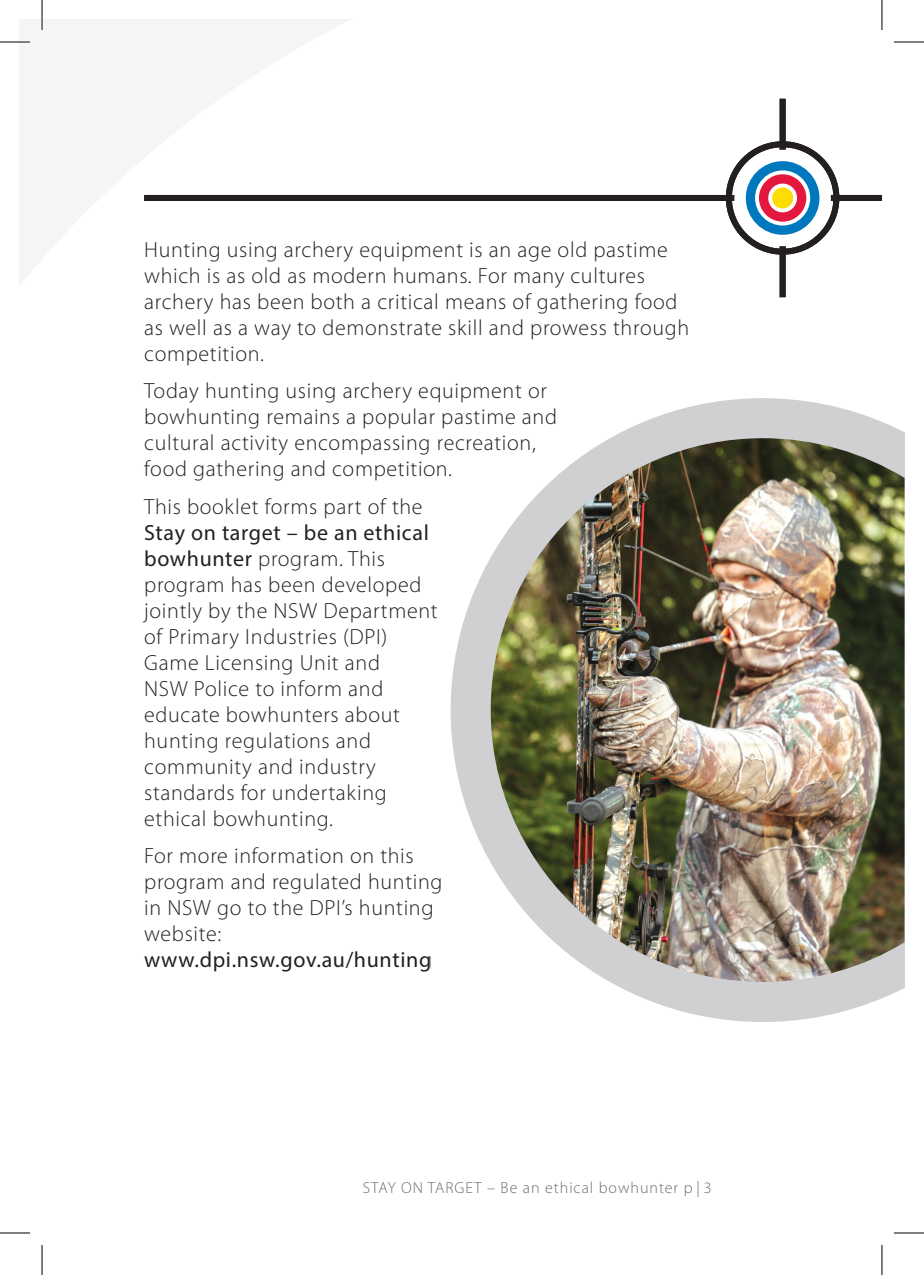
<style>
.page{position:relative;width:924px;height:1275px;background:#fff}
.page>*{position:absolute;margin:0;border:0;box-sizing:border-box;transform-origin:0 0}
.t1{font:300 22px/26px "Myriad Pro";letter-spacing:.03em;color:#231f20}
.t2{font:22px "Myriad Pro";letter-spacing:.03em;color:#231f20}
.t3{font:300 16px "Myriad Pro";letter-spacing:.06em;color:#6c6d70}
.s1{font-weight:400}
</style>
<div class="page">
<hr style="left:881px;top:1245px;width:1px;height:30px;background:#000">
<hr style="left:881px;top:0;width:1px;height:30px;background:#000">
<hr style="left:42px;top:1245px;width:1px;height:30px;background:#000">
<hr style="left:42px;top:0;width:1px;height:30px;background:#000">
<hr style="left:893px;top:1232px;width:30px;height:1px;background:#000">
<hr style="left:0;top:1232px;width:30px;height:1px;background:#000">
<hr style="left:893px;top:42px;width:30px;height:1px;background:#000">
<hr style="left:0;top:42px;width:30px;height:1px;background:#000">
<div style="left:725px;top:141px;width:114px;height:114px;border:6px solid #231f20;border-radius:50%"></div>
<div style="left:144px;top:195px;width:737px;height:6px;background:#231f20"></div>
<div style="left:779px;top:99px;width:6px;height:198px;background:#231f20"></div>
<div style="left:734px;top:150px;width:96px;height:96px;background:#fff;border-radius:50%"></div>
<svg style="left:745px;top:161px;width:74px;height:74px"></svg>
<img style="left:450px;top:398px;width:454px;height:624px">
<p class="t1" style="left:144px;top:236px;width:546px">Hunting using archery equipment is an age old pastime which is as old as modern humans. For many cultures archery has been both a critical means of gathering food as well as a way to demonstrate skill and prowess through competition.</p>
<p class="t1" style="left:144px;top:378px;width:414px">Today hunting using archery equipment or bowhunting remains a popular pastime and cultural activity encompassing recreation, food gathering and competition.</p>
<p class="t1" style="left:144px;top:493px;width:280px">This booklet forms part of the</p>
<p class="t1" style="left:144px;top:519px;width:295px"><span class="s1">Stay on target – be an ethical bowhunter</span> program. This program has been developed jointly by the NSW Department of Primary Industries (DPI)<br>Game Licensing Unit and<br>NSW Police to inform and educate bowhunters about hunting regulations and community and industry standards for undertaking ethical bowhunting.</p>
<p class="t1" style="left:144px;top:842px;width:300px">For more information on this program and regulated hunting in NSW go to the DPI’s hunting website:</p>
<p class="t2" style="left:144px;top:946px;width:288px">www.dpi.nsw.gov.au/hunting</p>
<p class="t3" style="left:363px;top:1178px;width:350px">STAY ON TARGET – Be an ethical bowhunter p | 3</p>
</div>
